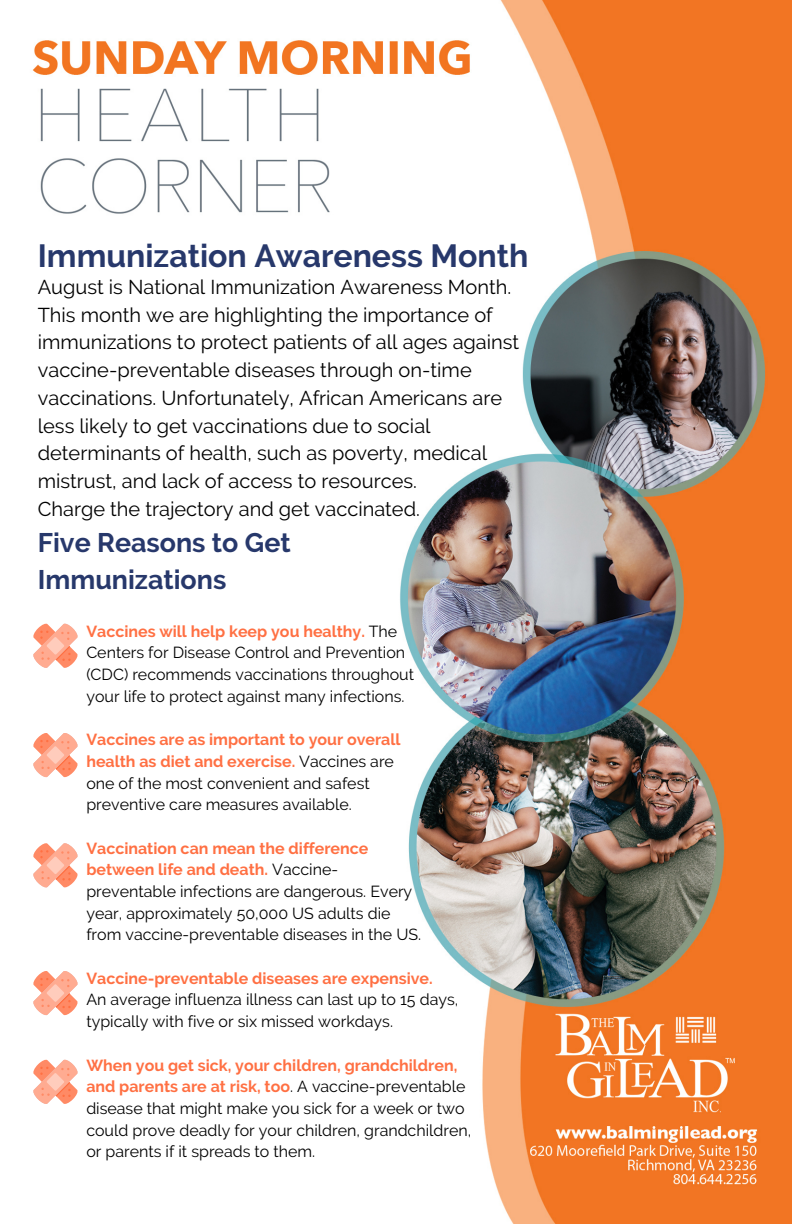
<style>
.page{position:relative;width:792px;height:1224px;background:#fff}
.page>*{position:absolute;margin:0;border:0;box-sizing:border-box;transform-origin:0 0}
.t1{font:700 32px "Raleway";color:#27386b}
.t2{font:700 26.8px/37px "Raleway";color:#27386b}
.t3{font:20px/27.8px "Raleway";color:#000}
.t4{font:16px/21.6px "Raleway";color:#000}
.t5{font:700 16px "Raleway";color:#ff7043}
.s1{font-weight:700;color:#ff7043}
</style>
<div class="page">
<img style="left:32px;top:0;width:760px;height:1224px">
<svg style="left:32px;top:623px;width:47px;height:46px"></svg>
<svg style="left:32px;top:732px;width:47px;height:46px"></svg>
<svg style="left:32px;top:842px;width:47px;height:46px"></svg>
<svg style="left:32px;top:970px;width:47px;height:46px"></svg>
<svg style="left:32px;top:1059px;width:47px;height:46px"></svg>
<h1 class="t1" style="left:38px;top:237px;width:492px">Immunization Awareness Month</h1>
<p class="t3" style="left:38px;top:273px;width:483px">August is National Immunization Awareness Month.<br>This month we are highlighting the importance of immunizations to protect patients of all ages against vaccine-preventable diseases through on-time vaccinations. Unfortunately, African Americans are less likely to get vaccinations due to social determinants of health, such as poverty, medical mistrust, and lack of access to resources.<br>Charge the trajectory and get vaccinated.</p>
<h2 class="t2" style="left:38px;top:524px;width:254px">Five Reasons to Get<br>Immunizations</h2>
<p class="t4" style="left:86px;top:620px;width:329px"><span class="s1">Vaccines will help keep you healthy.</span> The Centers for Disease Control and Prevention (CDC) recommends vaccinations throughout your life to protect against many infections.</p>
<p class="t4" style="left:86px;top:729px;width:316px"><span class="s1">Vaccines are as important to your overall health as diet and exercise.</span> Vaccines are one of the most convenient and safest preventive care measures available.</p>
<p class="t4" style="left:86px;top:837px;width:336px"><span class="s1">Vaccination can mean the difference between life and death.</span> Vaccine&shy;preventable infections are dangerous. Every year, approximately 50,000 US adults die from vaccine-preventable diseases in the US.</p>
<p class="t5" style="left:86px;top:969px;width:348px">Vaccine-preventable diseases are expensive.</p>
<p class="t4" style="left:86px;top:989px;width:374px">An average influenza illness can last up to 15 days, typically with five or six missed workdays.</p>
<p class="t4" style="left:86px;top:1054px;width:387px"><span class="s1">When you get sick, your children, grandchildren, and parents are at risk, too</span>. A vaccine-preventable disease that might make you sick for a week or two could prove deadly for your children, grandchildren, or parents if it spreads to them.</p>
</div>
